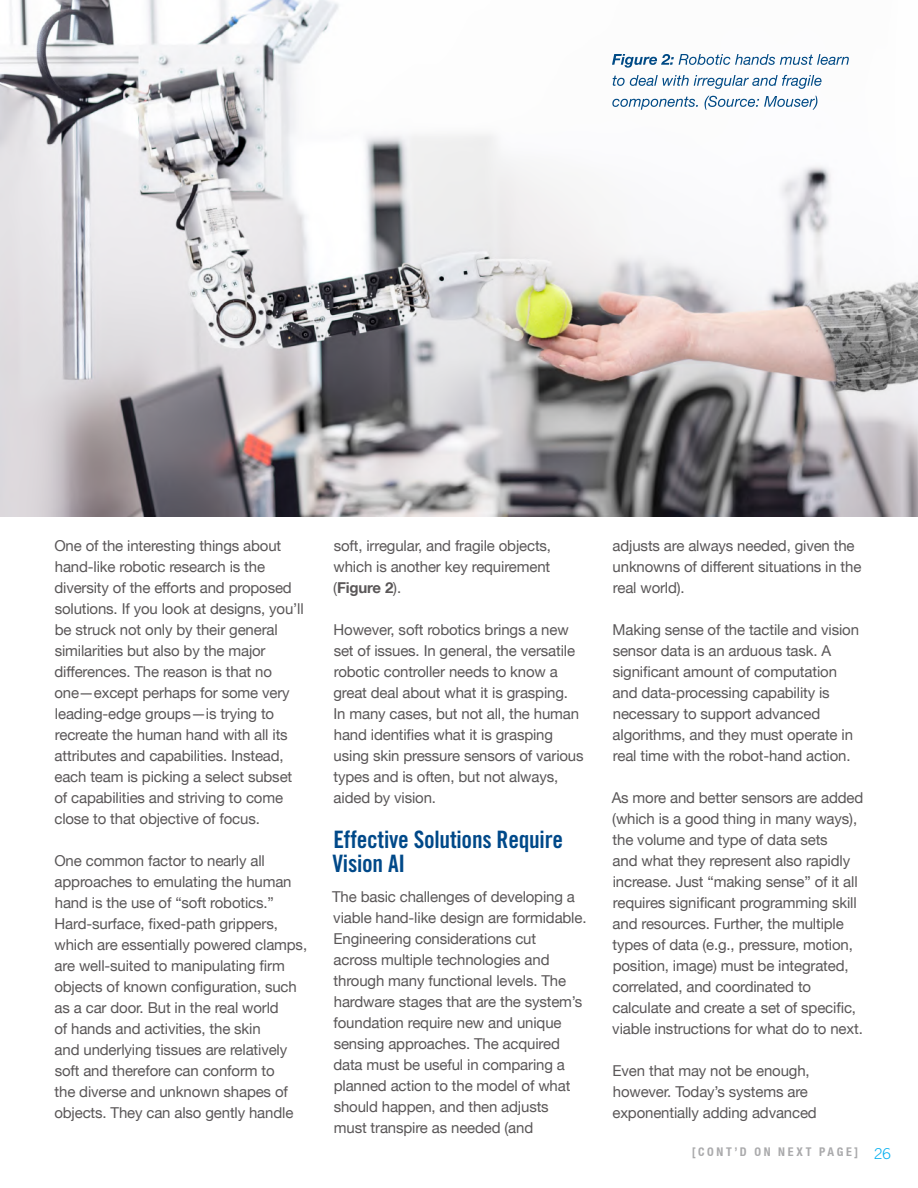
<style>
.page{position:relative;width:918px;height:1188px;background:#fff}
.page>*{position:absolute;margin:0;border:0;box-sizing:border-box;transform-origin:0 0}
.t1{font:24px/24px "Trade Gothic Bold Cond Twenty";letter-spacing:-.01em;color:#004989}
.t2{font:15px/21px "Helvetica Neue LT";letter-spacing:-.01em;color:#5a5758}
.t3{font:300 15px "Trade Gothic";color:#00aeef}
.t4{font:700 condensed 12px "Helvetica Neue LT";letter-spacing:.215em;color:#aaaaac}
.s1{font-weight:700}
</style>
<div class="page">
<img style="left:0;top:0;width:918px;height:517px">
<svg style="left:612px;top:96px;width:205px;height:14px"></svg>
<svg style="left:613px;top:75px;width:209px;height:14px"></svg>
<svg style="left:612px;top:54px;width:237px;height:14px"></svg>
<p class="t2" style="left:54px;top:535px;width:251px">One of the interesting things about hand-like robotic research is the diversity of the efforts and proposed solutions. If you look at designs, you’ll be struck not only by their general similarities but also by the major differences. The reason is that no one—except perhaps for some very leading-edge groups—is trying to recreate the human hand with all its attributes and capabilities. Instead, each team is picking a select subset of capabilities and striving to come close to that objective of focus.</p>
<p class="t2" style="left:54px;top:850px;width:254px">One common factor to nearly all approaches to emulating the human hand is the use of “soft robotics.” Hard-surface, fixed-path grippers, which are essentially powered clamps, are well-suited to manipulating firm objects of known configuration, such as a car door. But in the real world<br>of hands and activities, the skin<br>and underlying tissues are relatively soft and therefore can conform to<br>the diverse and unknown shapes of objects. They can also gently handle</p>
<p class="t2" style="left:333px;top:535px;width:219px;text-align:justify">soft, irregular, and fragile objects, which is another key requirement (<span class="s1">Figure 2</span>).</p>
<p class="t2" style="left:333px;top:619px;width:252px">However, soft robotics brings a new set of issues. In general, the versatile robotic controller needs to know a great deal about what it is grasping.<br>In many cases, but not all, the human hand identifies what it is grasping using skin pressure sensors of various types and is often, but not always, aided by vision.</p>
<h1 class="t1" style="left:332px;top:827px;width:232px">Effective Solutions Require<br>Vision AI</h1>
<p class="t2" style="left:332px;top:886px;width:256px">The basic challenges of developing a viable hand-like design are formidable.<br>Engineering considerations cut<br>across multiple technologies and through many functional levels. The hardware stages that are the system’s foundation require new and unique sensing approaches. The acquired data must be useful in comparing a planned action to the model of what should happen, and then adjusts<br>must transpire as needed (and</p>
<p class="t2" style="left:613px;top:535px;width:250px">adjusts are always needed, given the unknowns of different situations in the real world).</p>
<p class="t2" style="left:613px;top:619px;width:248px">Making sense of the tactile and vision sensor data is an arduous task. A significant amount of computation and data-processing capability is necessary to support advanced algorithms, and they must operate in real time with the robot-hand action.</p>
<p class="t2" style="left:612px;top:787px;width:253px">As more and better sensors are added (which is a good thing in many ways), the volume and type of data sets<br>and what they represent also rapidly increase. Just “making sense” of it all requires significant programming skill and resources. Further, the multiple types of data (e.g., pressure, motion, position, image) must be integrated, correlated, and coordinated to calculate and create a set of specific, viable instructions for what do to next.</p>
<p class="t2" style="left:612px;top:1060px;width:206px">Even that may not be enough, however. Today’s systems are exponentially adding advanced</p>
<p class="t4" style="left:692px;top:1144px;width:168px">[CONT’D ON NEXT PAGE]</p>
<p class="t3" style="left:874px;top:1145px;width:18px">26</p>
</div>
